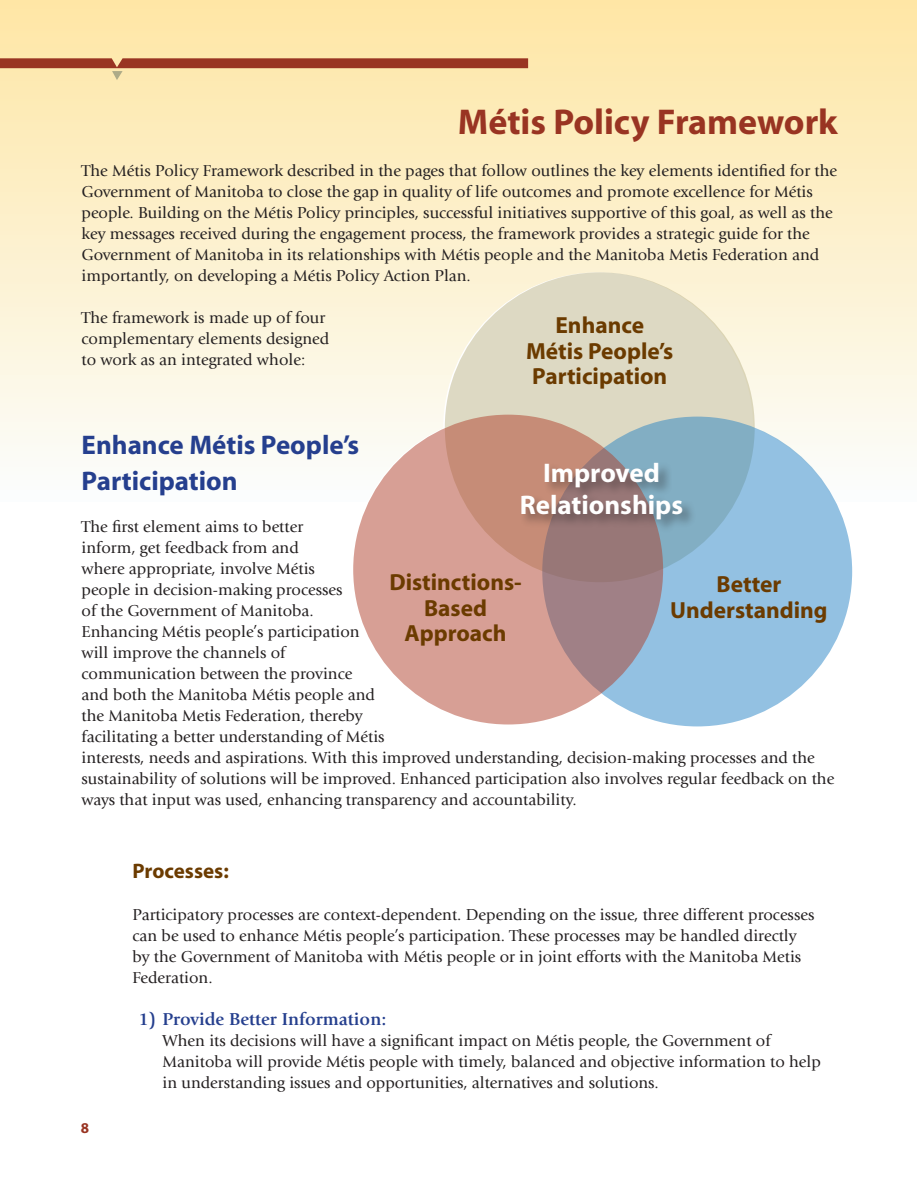
<style>
.page{position:relative;width:917px;height:1187px;background:#fff}
.page>*{position:absolute;margin:0;border:0;box-sizing:border-box;transform-origin:0 0}
.t1{font:700 36px "Myriad";color:#993422}
.t2{font:700 27px/36px "Myriad";color:#253f8e}
.t3{font:700 27px/32.2px "Myriad";color:#fff;text-align:center}
.t4{font:700 23.4px/25.7px "Myriad";color:#6b3b00;text-align:center}
.t5{font:700 21px "Myriad";color:#6b3b00}
.t6{font:700 18px "Giovanni";color:#253f8e}
.t7{font:16.5px/21px "Giovanni";color:#231f20}
.t8{font:700 15px "Myriad";color:#993422}
</style>
<div class="page">
<div style="left:0;top:0;width:917px;height:501px;background:linear-gradient(to bottom,#fee6a4,#fbfdfd)"></div>
<svg style="left:0;top:58px;width:528px;height:22px;background:#d09871"></svg>
<div style="left:445px;top:272px;width:309px;height:310px;background:#ddd9c3;border-radius:50%"></div>
<svg style="left:542px;top:417px;width:310px;height:309px;background:#8fbddc"></svg>
<svg style="left:353px;top:415px;width:310px;height:309px;background:#c7948b"></svg>
<div style="left:520px;top:461px;width:176px;height:72px;background:#231f20;opacity:.45"></div>
<h1 class="t1" style="left:458px;top:104px;width:381px">Métis Policy Framework</h1>
<p class="t7" style="left:82px;top:161px;width:757px">The Métis Policy Framework described in the pages that follow outlines the key elements identified for the Government of Manitoba to close the gap in quality of life outcomes and promote excellence for Métis people. Building on the Métis Policy principles, successful initiatives supportive of this goal, as well as the key messages received during the engagement process, the framework provides a strategic guide for the Government of Manitoba in its relationships with Métis people and the Manitoba Metis Federation and importantly, on developing a Métis Policy Action Plan.</p>
<p class="t7" style="left:82px;top:308px;width:249px">The framework is made up of four complementary elements designed to work as an integrated whole:</p>
<h3 class="t4" style="left:526px;top:313px;width:149px">Enhance<br>Métis People’s<br>Participation</h3>
<h2 class="t2" style="left:82px;top:428px;width:279px">Enhance Métis People’s<br>Participation</h2>
<p class="t7" style="left:82px;top:516px;width:754px">The first element aims to better<br>inform, get feedback from and<br>where appropriate, involve Métis<br>people in decision-making processes<br>of the Government of Manitoba.<br>Enhancing Métis people’s participation<br>will improve the channels of<br>communication between the province<br>and both the Manitoba Métis people and<br>the Manitoba Metis Federation, thereby<br>facilitating a better understanding of Métis<br>interests, needs and aspirations. With this improved understanding, decision-making processes and the sustainability of solutions will be improved. Enhanced participation also involves regular feedback on the ways that input was used, enhancing transparency and accountability.</p>
<h2 class="t3" style="left:520px;top:457px;width:165px">Improved<br>Relationships</h2>
<h3 class="t4" style="left:389px;top:570px;width:134px">Distinctions-<br>Based<br>Approach</h3>
<h3 class="t4" style="left:670px;top:572px;width:159px">Better<br>Understanding</h3>
<p class="t8" style="left:81px;top:1120px;width:10px">8</p>
<p class="t5" style="left:133px;top:860px;width:98px">Processes:</p>
<p class="t7" style="left:133px;top:904px;width:683px">Participatory processes are context-dependent. Depending on the issue, three different processes can be used to enhance Métis people’s participation. These processes may be handled directly by the Government of Manitoba with Métis people or in joint efforts with the Manitoba Metis Federation.</p>
<p class="t6" style="left:139px;top:1009px;width:249px">1) Provide Better Information:</p>
<p class="t7" style="left:163px;top:1030px;width:660px">When its decisions will have a significant impact on Métis people, the Government of<br>Manitoba will provide Métis people with timely, balanced and objective information to help in understanding issues and opportunities, alternatives and solutions.</p>
</div>
